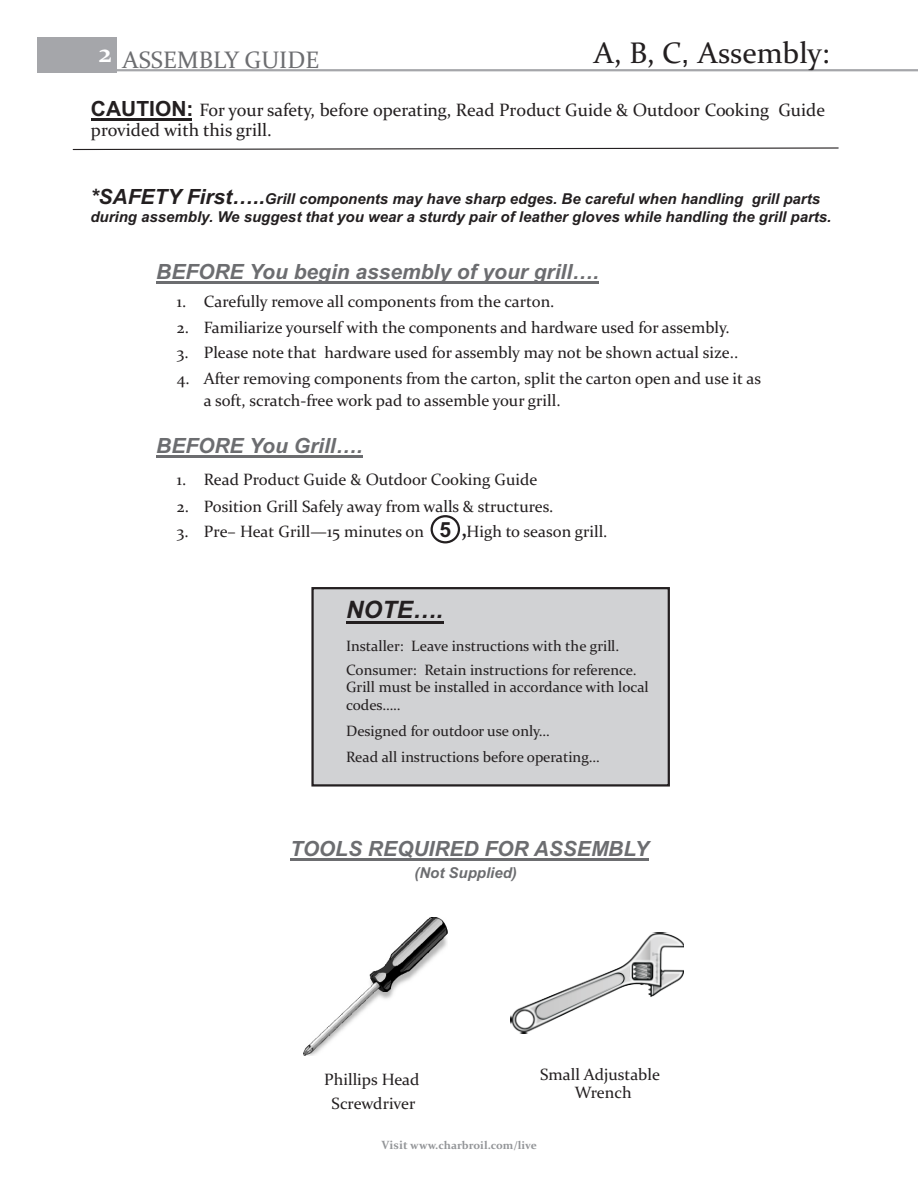
<style>
.page{position:relative;width:918px;height:1188px;background:#fff}
.page>*{position:absolute;margin:0;border:0;box-sizing:border-box;transform-origin:0 0}
.t1{font:30px "Constantia";color:#231f20}
.t2{font:24px "Constantia";color:#6c6d70}
.t3{font:italic 700 24px "Arial";color:#231f20}
.t4{font:italic 700 21px "Arial";color:#6c6d70}
.t5{font:18px/20.5px "Constantia";color:#231f20}
.t6{font:16.5px/24px "Constantia";color:#231f20;text-align:center}
.t7{font:15px/24px "Constantia";color:#231f20}
.t8{font:italic 700 15px/18px "Arial";color:#231f20}
.t9{font:italic 700 15px "Arial";color:#6c6d70}
.t10{font:700 11.25px "Constantia";color:#939598}
.s1{font-family:"Arial"}
.s2{font-family:"Arial";font-weight:700;font-size:21px}
.s3{font-size:21px}
.s4{font-weight:700;font-size:21px}
.s5{font-size:12px}
</style>
<div class="page">
<div style="left:37px;top:37px;width:79px;height:36px;background:#a5a6aa"></div>
<hr style="left:111px;top:69px;width:807px;height:2px;background:#a5a6aa">
<hr style="left:91px;top:118px;width:101px;height:2px;background:#231f20">
<svg style="left:72px;top:147px;width:767px;height:4px"></svg>
<hr style="left:156px;top:456px;width:207px;height:2px;background:#6c6d70">
<hr style="left:290px;top:858px;width:359px;height:3px;background:#6c6d70">
<div style="left:313px;top:588px;width:356px;height:197px;background:#d1d2d4"></div>
<div style="left:311px;top:587px;width:359px;height:200px;border:2px solid #231f20"></div>
<hr style="left:346px;top:621px;width:97px;height:2px;background:#231f20">
<img style="left:303px;top:918px;width:145px;height:138px">
<img style="left:510px;top:932px;width:174px;height:102px">
<hr style="left:156px;top:282px;width:442px;height:2px;background:#6c6d70">
<div style="left:431px;top:515px;width:29px;height:28px;border:2px solid #231f20;border-radius:50%"></div>
<h2 class="t2" style="left:99px;top:50px;width:222px"><sup>2</sup> ASSEMBLY GUIDE</h2>
<h1 class="t1" style="left:594px;top:41px;width:237px">A, B, C<span class="s1">,</span> Assembly:</h1>
<p class="t5" style="left:91px;top:101px;width:736px"><span class="s2">CAUTION:</span> For your safety, before operating, Read Product Guide &amp; Outdoor Cooking Guide provided with this grill.</p>
<p class="t8" style="left:90px;top:191px;width:743px"><span class="s3">*SAFETY First…..</span>Grill components may have sharp edges. Be careful when handling grill parts during assembly. We suggest that you wear a sturdy pair of leather gloves while handling the grill parts.</p>
<p class="t4" style="left:156px;top:264px;width:444px">BEFORE You begin assembly of your grill….</p>
<p class="t6" style="left:177px;top:291px;width:379px">1. Carefully remove all components from the carton.</p>
<p class="t6" style="left:177px;top:342px;width:563px">3. Please note that hardware used for assembly may not be shown actual size..</p>
<p class="t6" style="left:177px;top:317px;width:554px">2. Familiarize yourself with the components and hardware used for assembly.</p>
<p class="t6" style="left:204px;top:368px;width:559px;line-height:22.6px;text-align:left;text-indent:-27px">4. After removing components from the carton, split the carton open and use it as a soft, scratch-free work pad to assemble your grill.</p>
<p class="t4" style="left:156px;top:438px;width:208px">BEFORE You Grill….</p>
<p class="t6" style="left:177px;top:469px;width:362px">1. Read Product Guide &amp; Outdoor Cooking Guide</p>
<p class="t6" style="left:177px;top:495px;width:378px">2. Position Grill Safely away from walls &amp; structures.</p>
<p class="t6" style="left:177px;top:520px;width:432px">3. Pre– Heat Grill—15 minutes on <span class="s2">5</span> <span class="s4">,</span> High to season grill.</p>
<h2 class="t3" style="left:346px;top:601px;width:99px">NOTE….</h2>
<p class="t7" style="left:346px;top:635px;width:292px">Installer: Leave instructions with the grill.<br>Consumer: Retain instructions for reference.</p>
<p class="t7" style="left:346px;top:680px;width:304px;line-height:17.2px">Grill must be installed in accordance with local codes…..</p>
<p class="t7" style="left:346px;top:719px;width:255px;line-height:26.2px">Designed for outdoor use only…<br>Read all instructions before operating…</p>
<p class="t4" style="left:290px;top:841px;width:360px">TOOLS REQUIRED FOR ASSEMBLY</p>
<p class="t9" style="left:414px;top:867px;width:104px">(Not Supplied)</p>
<p class="t6" style="left:324px;top:1069px;width:97px">Phillips Head<br>Screwdriver</p>
<p class="t6" style="left:540px;top:1067px;width:121px;line-height:18.3px">Small Adjustable<br>Wrench</p>
<p class="t10" style="left:382px;top:1141px;width:157px"><span class="s5">Visit</span> www.charbroil.com/live</p>
</div>
